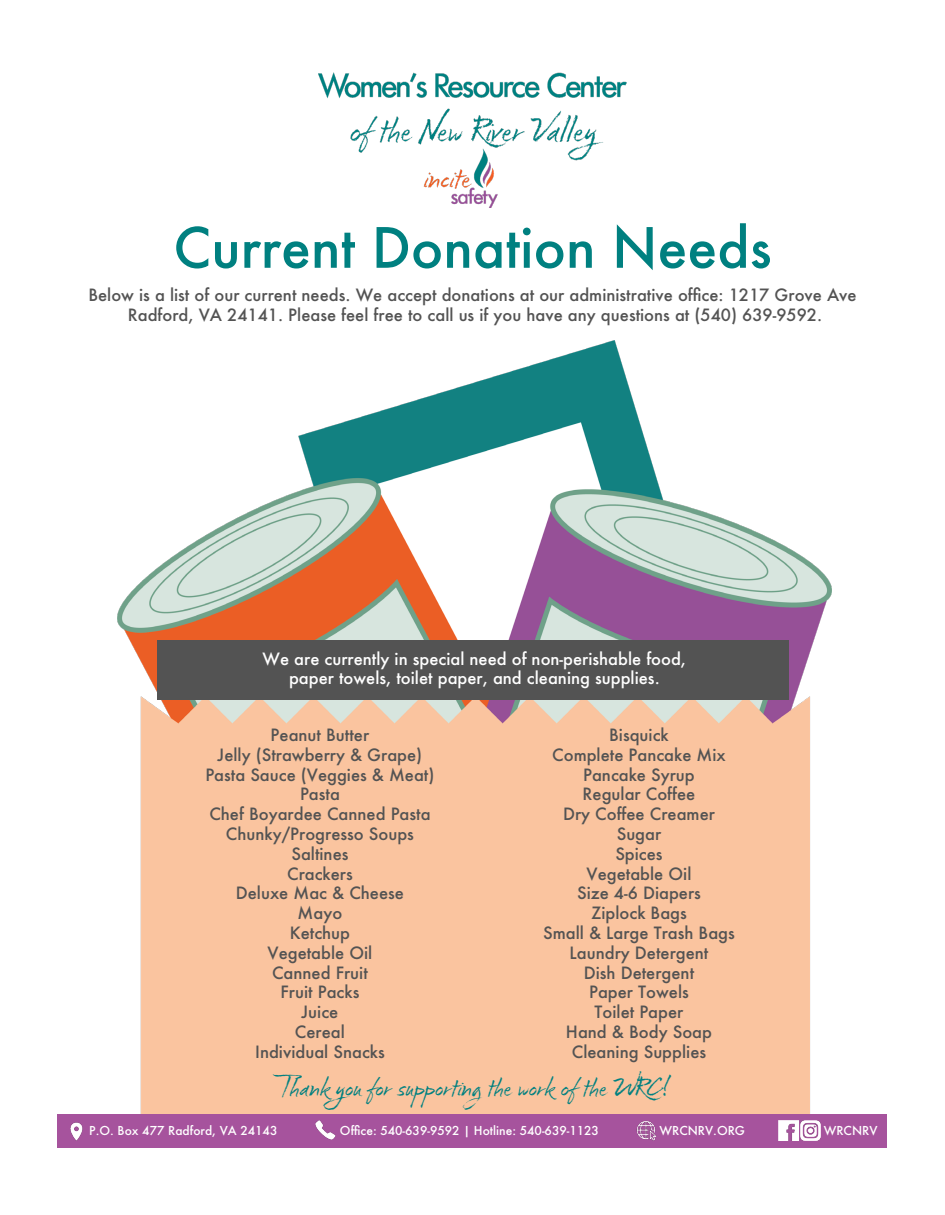
<style>
.page{position:relative;width:945px;height:1215px;background:#fff}
.page>*{position:absolute;margin:0;border:0;box-sizing:border-box;transform-origin:0 0}
.t1{font:500 54px "Futura";color:#008080}
.t2{font:27px "Fugu";color:#008080}
.t3{font:500 16.5px/19.8px "Futura";color:#535353;text-align:center}
.t4{font:500 16.5px "Futura";color:#fff}
.t5{font:500 12px "Futura";color:#fff}
</style>
<div class="page">
<img style="left:118px;top:341px;width:713px;height:773px">
<div style="left:157px;top:640px;width:631px;height:60px;background:#535353"></div>
<img style="left:318px;top:72px;width:309px;height:136px">
<div style="left:58px;top:1114px;width:829px;height:34px;background:#a6539d"></div>
<img style="left:70px;top:1122px;width:13px;height:19px">
<img style="left:315px;top:1120px;width:21px;height:20px">
<img style="left:636px;top:1121px;width:20px;height:20px">
<img style="left:779px;top:1121px;width:20px;height:20px">
<img style="left:801px;top:1121px;width:19px;height:20px">
<p class="t1" style="left:173px;top:211px;width:600px">Current Donation Needs</p>
<p class="t3" style="left:88px;top:285px;width:770px">Below is a list of our current needs. We accept donations at our administrative office: 1217 Grove Ave</p>
<p class="t3" style="left:128px;top:305px;width:696px">Radford, VA 24141. Please feel free to call us if you have any questions at (540) 639-9592.</p>
<p class="t4" style="left:263px;top:647px;width:425px">We are currently in special need of non-perishable food,</p>
<p class="t4" style="left:289px;top:667px;width:372px">paper towels, toilet paper, and cleaning supplies.</p>
<p class="t3" style="left:218px;top:725px;width:206px">Peanut Butter<br>Jelly (Strawberry &amp; Grape)</p>
<p class="t3" style="left:205px;top:764px;width:231px">Pasta Sauce (Veggies &amp; Meat)</p>
<p class="t3" style="left:300px;top:784px;width:41px">Pasta</p>
<p class="t3" style="left:209px;top:804px;width:223px">Chef Boyardee Canned Pasta</p>
<p class="t3" style="left:226px;top:824px;width:190px">Chunky/Progresso Soups</p>
<p class="t3" style="left:291px;top:844px;width:59px">Saltines</p>
<p class="t3" style="left:287px;top:863px;width:67px">Crackers</p>
<p class="t3" style="left:236px;top:883px;width:170px">Deluxe Mac &amp; Cheese</p>
<p class="t3" style="left:298px;top:903px;width:46px">Mayo</p>
<p class="t3" style="left:290px;top:923px;width:62px">Ketchup</p>
<p class="t3" style="left:268px;top:943px;width:106px">Vegetable Oil</p>
<p class="t3" style="left:272px;top:962px;width:97px">Canned Fruit</p>
<p class="t3" style="left:281px;top:982px;width:80px">Fruit Packs</p>
<p class="t3" style="left:302px;top:1002px;width:38px">Juice</p>
<p class="t3" style="left:295px;top:1022px;width:51px">Cereal</p>
<p class="t3" style="left:255px;top:1042px;width:131px">Individual Snacks</p>
<p class="t3" style="left:609px;top:725px;width:61px">Bisquick</p>
<p class="t3" style="left:552px;top:745px;width:175px">Complete Pancake Mix</p>
<p class="t3" style="left:583px;top:764px;width:113px">Pancake Syrup</p>
<p class="t3" style="left:583px;top:784px;width:114px">Regular Coffee</p>
<p class="t3" style="left:563px;top:804px;width:153px">Dry Coffee Creamer</p>
<p class="t3" style="left:617px;top:824px;width:46px">Sugar</p>
<p class="t3" style="left:615px;top:844px;width:49px">Spices</p>
<p class="t3" style="left:587px;top:863px;width:106px">Vegetable Oil</p>
<p class="t3" style="left:577px;top:883px;width:125px">Size 4-6 Diapers</p>
<p class="t3" style="left:591px;top:903px;width:97px">Ziplock Bags</p>
<p class="t3" style="left:543px;top:923px;width:193px">Small &amp; Large Trash Bags</p>
<p class="t3" style="left:566px;top:943px;width:148px">Laundry Detergent<br>Dish Detergent<br>Paper Towels<br>Toilet Paper<br>Hand &amp; Body Soap<br>Cleaning Supplies</p>
<p class="t2" style="left:276px;top:1070px;width:395px">Thank you for supporting the work of the WRC!</p>
<p class="t5" style="left:89px;top:1122px;width:190px">P.O. Box 477 Radford, VA 24143</p>
<p class="t5" style="left:340px;top:1123px;width:261px">Office: 540-639-9592 | Hotline: 540-639-1123</p>
<p class="t5" style="left:659px;top:1123px;width:87px">WRCNRV.ORG</p>
<p class="t5" style="left:824px;top:1123px;width:55px">WRCNRV</p>
</div>
